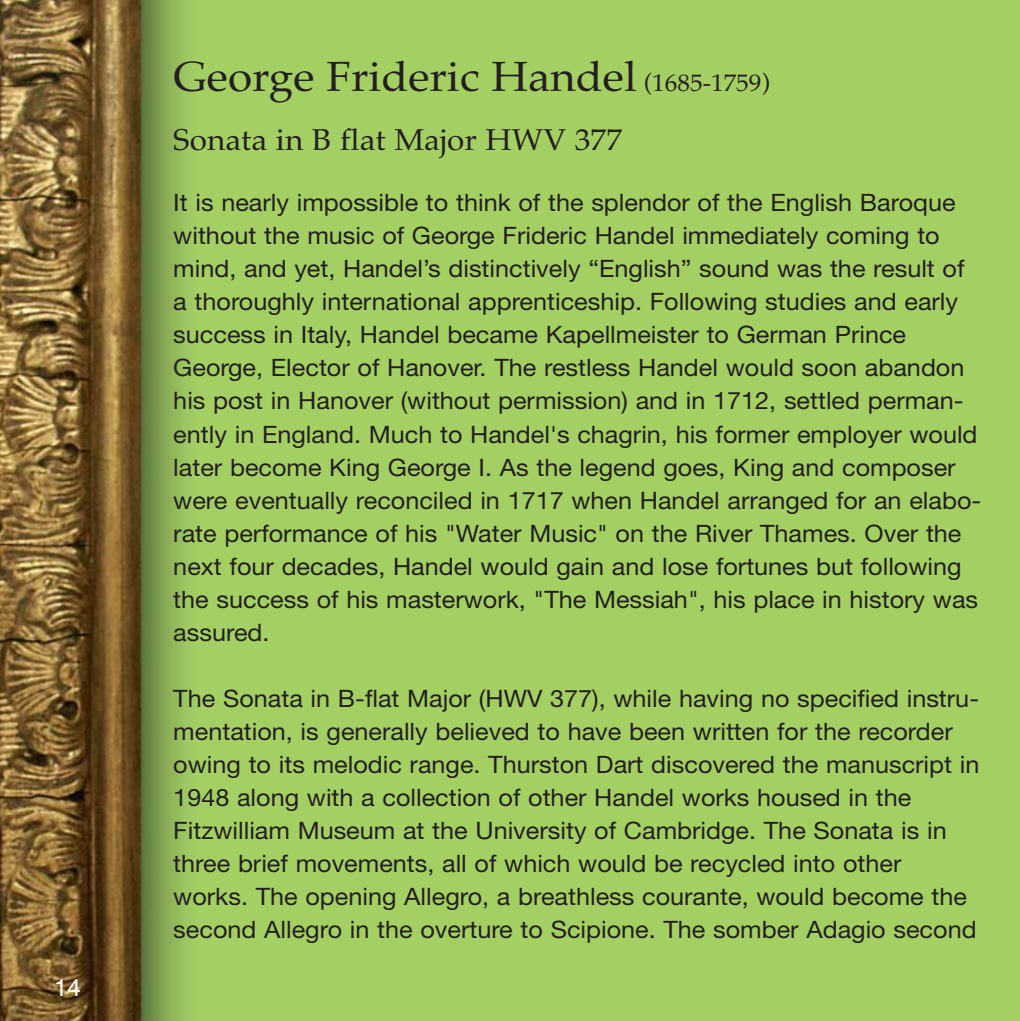
<style>
.page{position:relative;width:1020px;height:1021px;background:#fff}
.page>*{position:absolute;margin:0;border:0;box-sizing:border-box;transform-origin:0 0}
.t1{font:42px "Palatino";color:#231f20;scale:1.05 1}
.t2{font:30px "Palatino";color:#231f20;scale:1.05 1}
.t3{font:24px/33px "Helvetica Neue";color:#231f20;scale:1.05 1}
.t4{font:24px "Helvetica";color:#fff}
.s1{font-size:24px}
</style>
<div class="page">
<img style="left:0;top:0;width:1019px;height:1020px">
<p class="t4" style="left:54px;top:978px;width:28px">14</p>
<h1 class="t1" style="left:173px;top:60px;width:569px">George Frideric Handel <span class="s1">(1685-1759)</span></h1>
<p class="t2" style="left:173px;top:128px;width:429px">Sonata in B flat Major HWV 377</p>
<p class="t3" style="left:173px;top:189px;width:770px">It is nearly impossible to think of the splendor of the English Baroque without the music of George Frideric Handel immediately coming to mind, and yet, Handel’s distinctively “English” sound was the result of a thoroughly international apprenticeship. Following studies and early success in Italy, Handel became Kapellmeister to German Prince George, Elector of Hanover. The restless Handel would soon abandon his post in Hanover (without permission) and in 1712, settled perman&shy;ently in England. Much to Handel's chagrin, his former employer would later become King George I. As the legend goes, King and composer were eventually reconciled in 1717 when Handel arranged for an elabo&shy;rate performance of his "Water Music" on the River Thames. Over the next four decades, Handel would gain and lose fortunes but following the success of his masterwork, "The Messiah", his place in history was assured.</p>
<p class="t3" style="left:173px;top:684px;width:769px">The Sonata in B-flat Major (HWV 377), while having no specified instru&shy;mentation, is generally believed to have been written for the recorder owing to its melodic range. Thurston Dart discovered the manuscript in 1948 along with a collection of other Handel works housed in the Fitzwilliam Museum at the University of Cambridge. The Sonata is in three brief movements, all of which would be recycled into other works. The opening Allegro, a breathless courante, would become the second Allegro in the overture to Scipione. The somber Adagio second</p>
</div>
